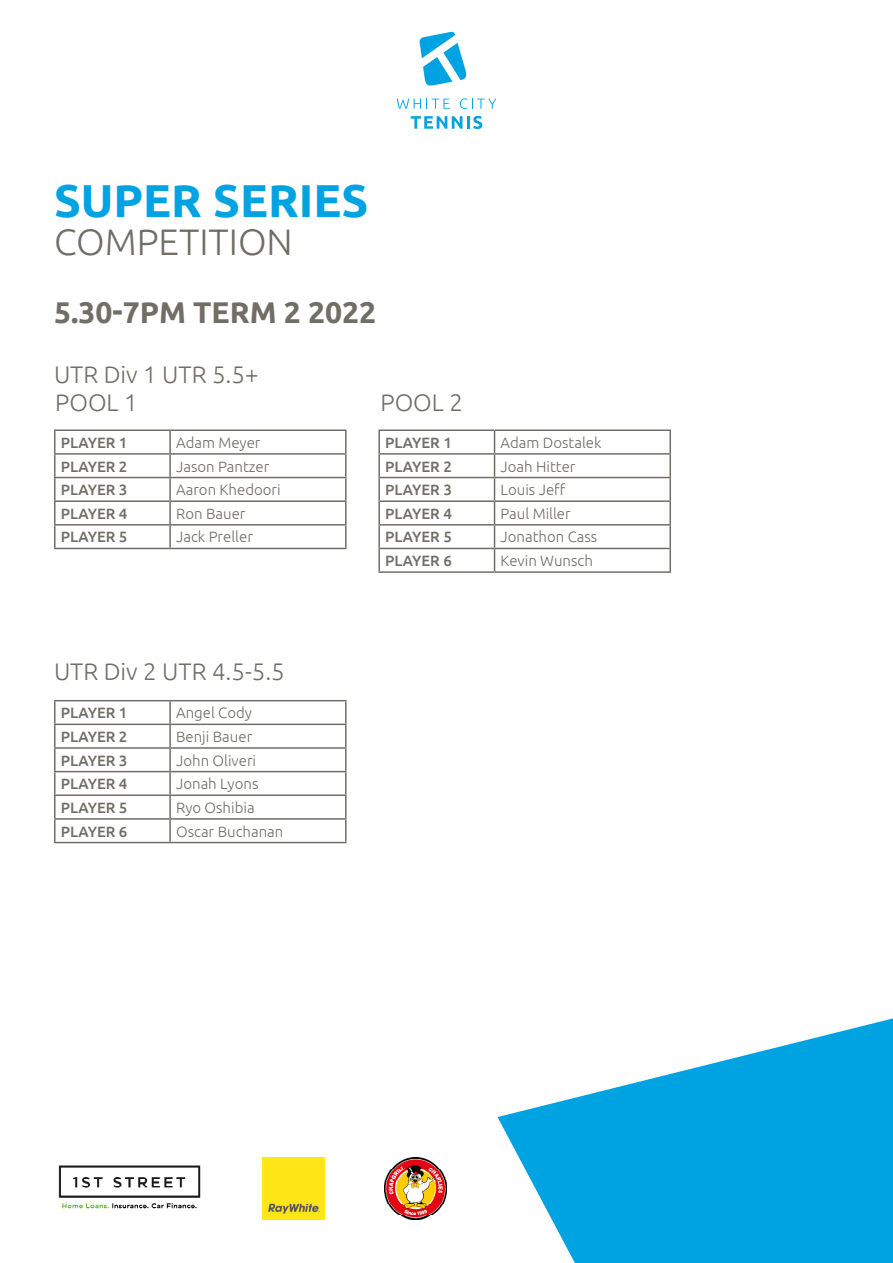
<style>
.page{position:relative;width:893px;height:1263px;background:#fff}
.page>*{position:absolute;margin:0;border:0;box-sizing:border-box;transform-origin:0 0}
.t1{font:700 46.2px "Ubuntu";color:#00a3e2}
.t2{font:300 36.9px "Ubuntu";color:#706e66}
.t3{font:700 30px "Ubuntu";color:#706e66}
.t4{font:300 24px "Ubuntu";color:#706e66}
.t5{font:300 15px "Ubuntu";color:#706e66}
.t6{font:500 15px "Ubuntu";color:#706e66}
</style>
<div class="page">
<hr style="left:54px;top:700px;width:116px;height:1px;background:#706e66">
<hr style="left:54px;top:701px;width:2px;height:23px;background:#706e66">
<hr style="left:170px;top:700px;width:177px;height:1px;background:#706e66">
<hr style="left:169px;top:701px;width:2px;height:23px;background:#706e66">
<hr style="left:345px;top:701px;width:2px;height:23px;background:#706e66">
<hr style="left:54px;top:724px;width:116px;height:1px;background:#706e66">
<hr style="left:54px;top:725px;width:2px;height:22px;background:#706e66">
<hr style="left:170px;top:724px;width:177px;height:1px;background:#706e66">
<hr style="left:169px;top:725px;width:2px;height:22px;background:#706e66">
<hr style="left:345px;top:725px;width:2px;height:22px;background:#706e66">
<hr style="left:54px;top:747px;width:116px;height:2px;background:#706e66">
<hr style="left:54px;top:749px;width:2px;height:22px;background:#706e66">
<hr style="left:170px;top:747px;width:177px;height:2px;background:#706e66">
<hr style="left:169px;top:749px;width:2px;height:22px;background:#706e66">
<hr style="left:345px;top:749px;width:2px;height:22px;background:#706e66">
<hr style="left:54px;top:771px;width:116px;height:1px;background:#706e66">
<hr style="left:54px;top:772px;width:2px;height:22px;background:#706e66">
<hr style="left:170px;top:771px;width:177px;height:1px;background:#706e66">
<hr style="left:169px;top:772px;width:2px;height:22px;background:#706e66">
<hr style="left:345px;top:772px;width:2px;height:22px;background:#706e66">
<hr style="left:54px;top:794px;width:116px;height:2px;background:#706e66">
<hr style="left:54px;top:796px;width:2px;height:22px;background:#706e66">
<hr style="left:170px;top:794px;width:177px;height:2px;background:#706e66">
<hr style="left:169px;top:796px;width:2px;height:22px;background:#706e66">
<hr style="left:345px;top:796px;width:2px;height:22px;background:#706e66">
<hr style="left:54px;top:818px;width:116px;height:2px;background:#706e66">
<hr style="left:54px;top:820px;width:2px;height:22px;background:#706e66">
<hr style="left:170px;top:818px;width:177px;height:2px;background:#706e66">
<hr style="left:169px;top:820px;width:2px;height:22px;background:#706e66">
<hr style="left:345px;top:820px;width:2px;height:22px;background:#706e66">
<hr style="left:54px;top:842px;width:116px;height:1px;background:#706e66">
<hr style="left:170px;top:842px;width:177px;height:1px;background:#706e66">
<hr style="left:54px;top:429px;width:116px;height:2px;background:#706e66">
<hr style="left:54px;top:431px;width:2px;height:22px;background:#706e66">
<hr style="left:170px;top:429px;width:177px;height:2px;background:#706e66">
<hr style="left:169px;top:431px;width:2px;height:22px;background:#706e66">
<hr style="left:345px;top:431px;width:2px;height:22px;background:#706e66">
<hr style="left:54px;top:453px;width:116px;height:2px;background:#706e66">
<hr style="left:54px;top:455px;width:2px;height:22px;background:#706e66">
<hr style="left:170px;top:453px;width:177px;height:2px;background:#706e66">
<hr style="left:169px;top:455px;width:2px;height:22px;background:#706e66">
<hr style="left:345px;top:455px;width:2px;height:22px;background:#706e66">
<hr style="left:54px;top:477px;width:116px;height:1px;background:#706e66">
<hr style="left:54px;top:478px;width:2px;height:22px;background:#706e66">
<hr style="left:170px;top:477px;width:177px;height:1px;background:#706e66">
<hr style="left:169px;top:478px;width:2px;height:22px;background:#706e66">
<hr style="left:345px;top:478px;width:2px;height:22px;background:#706e66">
<hr style="left:54px;top:500px;width:116px;height:2px;background:#706e66">
<hr style="left:54px;top:502px;width:2px;height:22px;background:#706e66">
<hr style="left:170px;top:500px;width:177px;height:2px;background:#706e66">
<hr style="left:169px;top:502px;width:2px;height:22px;background:#706e66">
<hr style="left:345px;top:502px;width:2px;height:22px;background:#706e66">
<hr style="left:54px;top:524px;width:116px;height:2px;background:#706e66">
<hr style="left:54px;top:526px;width:2px;height:22px;background:#706e66">
<hr style="left:170px;top:524px;width:177px;height:2px;background:#706e66">
<hr style="left:169px;top:526px;width:2px;height:22px;background:#706e66">
<hr style="left:345px;top:526px;width:2px;height:22px;background:#706e66">
<hr style="left:54px;top:548px;width:116px;height:1px;background:#706e66">
<hr style="left:170px;top:548px;width:177px;height:1px;background:#706e66">
<hr style="left:378px;top:429px;width:117px;height:2px;background:#706e66">
<hr style="left:378px;top:431px;width:2px;height:22px;background:#706e66">
<hr style="left:495px;top:429px;width:176px;height:2px;background:#706e66">
<hr style="left:669px;top:431px;width:2px;height:22px;background:#706e66">
<hr style="left:378px;top:453px;width:117px;height:2px;background:#706e66">
<hr style="left:378px;top:455px;width:2px;height:22px;background:#706e66">
<hr style="left:495px;top:453px;width:176px;height:2px;background:#706e66">
<hr style="left:669px;top:455px;width:2px;height:22px;background:#706e66">
<hr style="left:378px;top:477px;width:117px;height:1px;background:#706e66">
<hr style="left:378px;top:478px;width:2px;height:22px;background:#706e66">
<hr style="left:495px;top:477px;width:176px;height:1px;background:#706e66">
<hr style="left:669px;top:478px;width:2px;height:22px;background:#706e66">
<hr style="left:378px;top:500px;width:117px;height:2px;background:#706e66">
<hr style="left:378px;top:502px;width:2px;height:22px;background:#706e66">
<hr style="left:495px;top:500px;width:176px;height:2px;background:#706e66">
<hr style="left:669px;top:502px;width:2px;height:22px;background:#706e66">
<hr style="left:378px;top:524px;width:117px;height:2px;background:#706e66">
<hr style="left:378px;top:526px;width:2px;height:22px;background:#706e66">
<hr style="left:495px;top:524px;width:176px;height:2px;background:#706e66">
<hr style="left:669px;top:526px;width:2px;height:22px;background:#706e66">
<hr style="left:378px;top:548px;width:117px;height:1px;background:#706e66">
<hr style="left:378px;top:549px;width:2px;height:22px;background:#706e66">
<hr style="left:495px;top:548px;width:176px;height:1px;background:#706e66">
<svg style="left:494px;top:431px;width:1px;height:140px"></svg>
<hr style="left:669px;top:549px;width:2px;height:22px;background:#706e66">
<hr style="left:378px;top:571px;width:117px;height:2px;background:#706e66">
<hr style="left:495px;top:571px;width:176px;height:2px;background:#706e66">
<svg style="left:497px;top:1018px;width:396px;height:245px;fill:#00a3e2"></svg>
<img style="left:385px;top:1157px;width:62px;height:62px">
<img style="left:262px;top:1157px;width:62px;height:62px">
<img style="left:58px;top:1165px;width:143px;height:44px">
<svg style="left:411px;top:116px;width:71px;height:13px"></svg>
<svg style="left:397px;top:99px;width:53px;height:10px"></svg>
<svg style="left:460px;top:98px;width:36px;height:11px"></svg>
<svg style="left:419px;top:31px;width:48px;height:55px"></svg>
<p class="t1" style="left:54px;top:173px;width:316px">SUPER SERIES</p>
<p class="t2" style="left:54px;top:220px;width:240px">COMPETITION</p>
<p class="t3" style="left:54px;top:294px;width:324px">5.30-7PM TERM 2 2022</p>
<p class="t4" style="left:54px;top:360px;width:206px">UTR Div 1 UTR 5.5+</p>
<p class="t4" style="left:55px;top:388px;width:84px">POOL 1</p>
<p class="t4" style="left:380px;top:388px;width:84px">POOL 2</p>
<p class="t6" style="left:61px;top:433px;width:68px">PLAYER 1</p>
<p class="t5" style="left:176px;top:433px;width:86px">Adam Meyer</p>
<p class="t6" style="left:61px;top:457px;width:68px">PLAYER 2</p>
<p class="t5" style="left:176px;top:457px;width:95px">Jason Pantzer</p>
<p class="t6" style="left:61px;top:480px;width:68px">PLAYER 3</p>
<p class="t5" style="left:176px;top:481px;width:106px">Aaron Khedoori</p>
<p class="t6" style="left:61px;top:504px;width:68px">PLAYER 4</p>
<p class="t5" style="left:176px;top:504px;width:71px">Ron Bauer</p>
<p class="t6" style="left:61px;top:528px;width:68px">PLAYER 5</p>
<p class="t5" style="left:176px;top:528px;width:78px">Jack Preller</p>
<p class="t4" style="left:54px;top:657px;width:232px">UTR Div 2 UTR 4.5-5.5</p>
<p class="t6" style="left:61px;top:703px;width:68px">PLAYER 1</p>
<p class="t5" style="left:176px;top:704px;width:77px">Angel Cody</p>
<p class="t6" style="left:61px;top:727px;width:68px">PLAYER 2</p>
<p class="t5" style="left:176px;top:728px;width:78px">Benji Bauer</p>
<p class="t6" style="left:61px;top:751px;width:68px">PLAYER 3</p>
<p class="t5" style="left:176px;top:751px;width:82px">John Oliveri</p>
<p class="t6" style="left:61px;top:774px;width:68px">PLAYER 4</p>
<p class="t5" style="left:176px;top:775px;width:84px">Jonah Lyons</p>
<p class="t6" style="left:61px;top:798px;width:68px">PLAYER 5</p>
<p class="t5" style="left:176px;top:798px;width:80px">Ryo Oshibia</p>
<p class="t6" style="left:61px;top:822px;width:68px">PLAYER 6</p>
<p class="t5" style="left:176px;top:822px;width:109px">Oscar Buchanan</p>
<p class="t6" style="left:385px;top:433px;width:68px">PLAYER 1</p>
<p class="t5" style="left:501px;top:433px;width:102px">Adam Dostalek</p>
<p class="t6" style="left:385px;top:457px;width:68px">PLAYER 2</p>
<p class="t5" style="left:501px;top:457px;width:76px">Joah Hitter</p>
<p class="t6" style="left:385px;top:480px;width:68px">PLAYER 3</p>
<p class="t5" style="left:501px;top:481px;width:67px">Louis Jeff</p>
<p class="t6" style="left:385px;top:504px;width:68px">PLAYER 4</p>
<p class="t5" style="left:501px;top:504px;width:72px">Paul Miller</p>
<p class="t6" style="left:385px;top:528px;width:68px">PLAYER 5</p>
<p class="t5" style="left:501px;top:528px;width:98px">Jonathon Cass</p>
<p class="t6" style="left:385px;top:551px;width:68px">PLAYER 6</p>
<p class="t5" style="left:501px;top:552px;width:94px">Kevin Wunsch</p>
</div>
